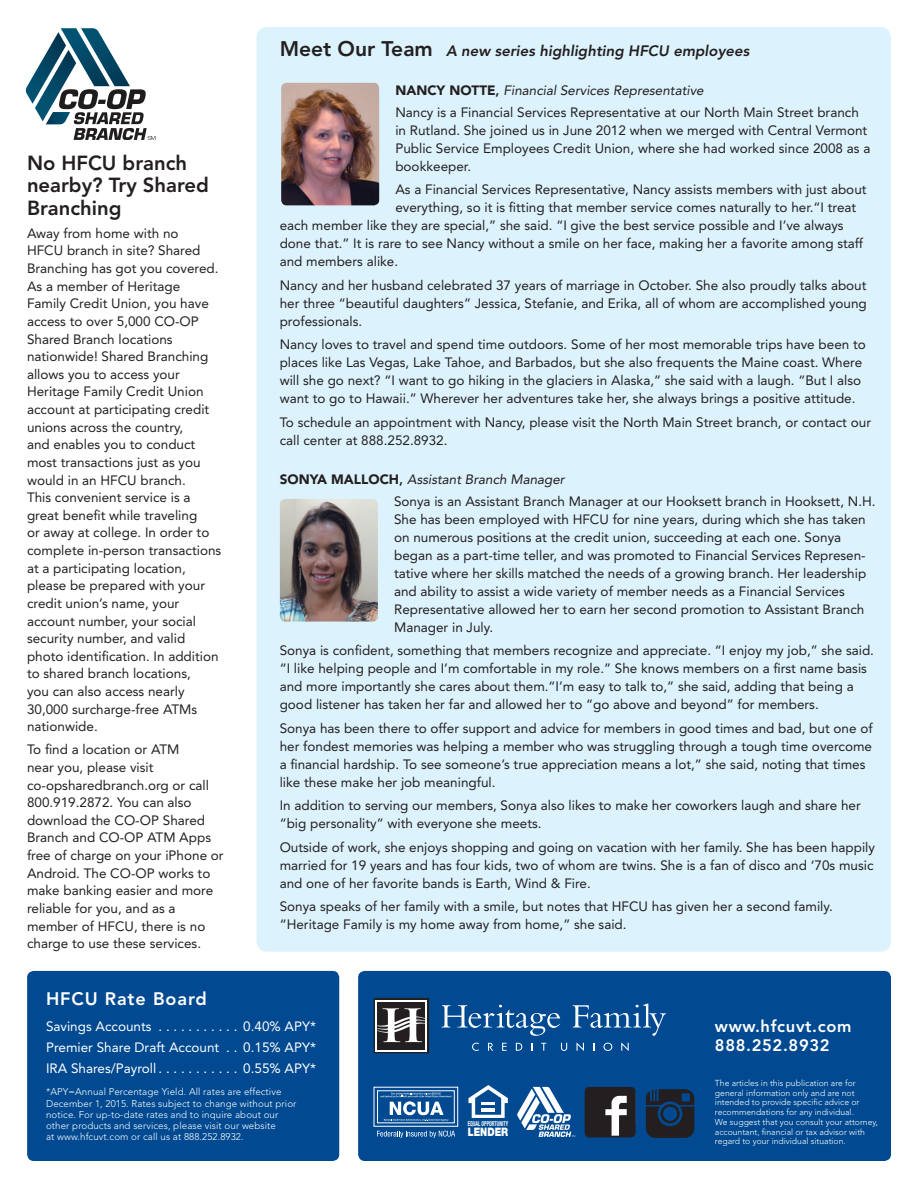
<style>
.page{position:relative;width:918px;height:1188px;background:#fff}
.page>*{position:absolute;margin:0;border:0;box-sizing:border-box;transform-origin:0 0}
.t1{font:800 20.25px/22.5px "Avenir LT Std";color:#231f20}
.t2{font:800 18px "Avenir LT Std";letter-spacing:.05em;color:#fff}
.t3{font:800 16.5px "Avenir LT Std";letter-spacing:.04em;color:#fff}
.t4{font:italic 800 15px "Avenir LT Std";color:#231f20}
.t5{font:13.5px/17.7px "Avenir LT Std";color:#231f20}
.t6{font:13.5px "Avenir LT Std";color:#fff}
.t7{font:italic 13.5px "Avenir LT Std";color:#231f20}
.t8{font:900 11.7px "Helvetica Neue LT Std";color:#fff;scale:.8 1}
.t9{font:300 9.75px/11.2px "Avenir LT Std";letter-spacing:.01em;color:#fff}
.t10{font:300 8.7px/9.8px "Avenir LT Std";color:#fff}
.t11{font:700 condensed 6.75px "Helvetica Neue LT Std";color:#fff;scale:.71 1}
.s1{font-style:normal;font-size:21px}
.s2{font-weight:900;font-style:normal}
.s3{font-weight:800;font-style:normal}
</style>
<div class="page">
<div style="left:256px;top:27px;width:635px;height:925px;background:#dcf2fc;border-radius:11px"></div>
<img style="left:280px;top:499px;width:98px;height:123px">
<img style="left:281px;top:83px;width:98px;height:122px">
<svg style="left:26px;top:28px;width:129px;height:112px"></svg>
<div style="left:27px;top:971px;width:312px;height:190px;background:#014a91;border-radius:7px"></div>
<div style="left:358px;top:971px;width:533px;height:190px;background:#014a91;border-radius:7px"></div>
<svg style="left:441px;top:1005px;width:119px;height:31px"></svg>
<svg style="left:573px;top:1004px;width:93px;height:32px"></svg>
<svg style="left:472px;top:1043px;width:7px;height:8px"></svg>
<svg style="left:488px;top:1043px;width:5px;height:8px"></svg>
<svg style="left:502px;top:1043px;width:5px;height:8px"></svg>
<svg style="left:516px;top:1043px;width:6px;height:8px"></svg>
<svg style="left:541px;top:1043px;width:5px;height:8px"></svg>
<svg style="left:561px;top:1043px;width:6px;height:8px"></svg>
<svg style="left:577px;top:1042px;width:7px;height:9px"></svg>
<svg style="left:603px;top:1043px;width:9px;height:8px"></svg>
<svg style="left:621px;top:1042px;width:8px;height:9px"></svg>
<svg style="left:374px;top:998px;width:55px;height:55px"></svg>
<div style="left:374px;top:1087px;width:84px;height:40px;border:1px solid #fff"></div>
<div style="left:377px;top:1090px;width:78px;height:33px;border:1px solid #fff"></div>
<svg style="left:380px;top:1092px;width:72px;height:29px"></svg>
<svg style="left:377px;top:1131px;width:78px;height:7px"></svg>
<svg style="left:517px;top:1087px;width:58px;height:50px"></svg>
<svg style="left:468px;top:1085px;width:40px;height:33px"></svg>
<hr style="left:481px;top:1102px;width:14px;height:3px;background:#fff">
<hr style="left:481px;top:1108px;width:14px;height:4px;background:#fff">
<svg style="left:585px;top:1087px;width:50px;height:50px"></svg>
<svg style="left:646px;top:1089px;width:48px;height:49px"></svg>
<p class="t1" style="left:27px;top:152px;width:183px">No HFCU branch nearby? Try Shared<br>Branching</p>
<p class="t5" style="left:27px;top:224px;width:196px">Away from home with no<br>HFCU branch in site? Shared<br>Branching has got you covered.<br>As a member of Heritage<br>Family Credit Union, you have access to over 5,000 CO-OP<br>Shared Branch locations nationwide! Shared Branching allows you to access your<br>Heritage Family Credit Union account at participating credit unions across the country,<br>and enables you to conduct most transactions just as you would in an HFCU branch.<br>This convenient service is a great benefit while traveling<br>or away at college. In order to complete in-person transactions at a participating location, please be prepared with your credit union’s name, your account number, your social security number, and valid photo identification. In addition to shared branch locations,<br>you can also access nearly<br>30,000 surcharge-free ATMs nationwide.</p>
<p class="t5" style="left:27px;top:741px;width:198px">To find a location or ATM<br>near you, please visit co-opsharedbranch.org or call<br>800.919.2872. You can also download the CO-OP Shared<br>Branch and CO-OP ATM Apps free of charge on your iPhone or<br>Android. The CO-OP works to make banking easier and more reliable for you, and as a member of HFCU, there is no charge to use these services.</p>
<p class="t4" style="left:280px;top:42px;width:471px"><span class="s1">Meet Our Team</span> A new series highlighting HFCU employees</p>
<p class="t7" style="left:395px;top:83px;width:310px"><span class="s2">NANCY NOTTE</span><span class="s3">,</span> Financial Services Representative</p>
<p class="t5" style="left:395px;top:103px;width:477px">Nancy is a Financial Services Representative at our North Main Street branch in Rutland. She joined us in June 2012 when we merged with Central Vermont Public Service Employees Credit Union, where she had worked since 2008 as a bookkeeper.</p>
<p class="t5" style="left:395px;top:181px;width:473px">As a Financial Services Representative, Nancy assists members with just about</p>
<p class="t5" style="left:395px;top:199px;width:463px">everything, so it is fitting that member service comes naturally to her.“I treat</p>
<p class="t5" style="left:280px;top:217px;width:566px">each member like they are special,” she said. “I give the best service possible and I’ve always</p>
<p class="t5" style="left:280px;top:235px;width:585px">done that.” It is rare to see Nancy without a smile on her face, making her a favorite among staff</p>
<p class="t5" style="left:280px;top:253px;width:120px">and members alike.</p>
<p class="t5" style="left:280px;top:276px;width:589px;text-align:justify">Nancy and her husband celebrated 37 years of marriage in October. She also proudly talks about her three “beautiful daughters” Jessica, Stefanie, and Erika, all of whom are accomplished young professionals.</p>
<p class="t5" style="left:280px;top:336px;width:588px">Nancy loves to travel and spend time outdoors. Some of her most memorable trips have been to places like Las Vegas, Lake Tahoe, and Barbados, but she also frequents the Maine coast. Where will she go next? “I want to go hiking in the glaciers in Alaska,” she said with a laugh. “But I also want to go to Hawaii.” Wherever her adventures take her, she always brings a positive attitude.</p>
<p class="t5" style="left:280px;top:413px;width:593px">To schedule an appointment with Nancy, please visit the North Main Street branch, or contact our call center at 888.252.8932.</p>
<p class="t7" style="left:280px;top:472px;width:287px"><span class="s2">SONYA MALLOCH</span><span class="s3">,</span> Assistant Branch Manager</p>
<p class="t5" style="left:394px;top:492px;width:483px">Sonya is an Assistant Branch Manager at our Hooksett branch in Hooksett, N.H.<br>She has been employed with HFCU for nine years, during which she has taken on numerous positions at the credit union, succeeding at each one. Sonya began as a part-time teller, and was promoted to Financial Services Represen&shy;tative where her skills matched the needs of a growing branch. Her leadership and ability to assist a wide variety of member needs as a Financial Services Representative allowed her to earn her second promotion to Assistant Branch Manager in July.</p>
<p class="t5" style="left:280px;top:642px;width:596px">Sonya is confident, something that members recognize and appreciate. “I enjoy my job,” she said. “I like helping people and I’m comfortable in my role.” She knows members on a first name basis and more importantly she cares about them.“I’m easy to talk to,” she said, adding that being a good listener has taken her far and allowed her to “go above and beyond” for members.</p>
<p class="t5" style="left:280px;top:719px;width:594px">Sonya has been there to offer support and advice for members in good times and bad, but one of her fondest memories was helping a member who was struggling through a tough time overcome a financial hardship. To see someone’s true appreciation means a lot,” she said, noting that times like these make her job meaningful.</p>
<p class="t5" style="left:280px;top:797px;width:583px">In addition to serving our members, Sonya also likes to make her coworkers laugh and share her “big personality” with everyone she meets.</p>
<p class="t5" style="left:280px;top:838px;width:597px;text-align:justify">Outside of work, she enjoys shopping and going on vacation with her family. She has been happily married for 19 years and has four kids, two of whom are twins. She is a fan of disco and ‘70s music and one of her favorite bands is Earth, Wind &amp; Fire.</p>
<p class="t5" style="left:280px;top:897px;width:555px">Sonya speaks of her family with a smile, but notes that HFCU has given her a second family. “Heritage Family is my home away from home,” she said.</p>
<p class="t2" style="left:46px;top:988px;width:162px">HFCU Rate Board</p>
<p class="t6" style="left:46px;top:1019px;width:114px">Savings Accounts ............</p>
<p class="t6" style="left:243px;top:1019px;width:74px">0.40% APY*</p>
<p class="t6" style="left:46px;top:1040px;width:181px">Premier Share Draft Account ...</p>
<p class="t6" style="left:243px;top:1040px;width:74px">0.15% APY*</p>
<p class="t6" style="left:46px;top:1061px;width:115px">IRA Shares/Payroll............</p>
<p class="t6" style="left:243px;top:1061px;width:74px">0.55% APY*</p>
<p class="t9" style="left:46px;top:1087px;width:237px">*APY=Annual Percentage Yield. All rates are effective</p>
<p class="t9" style="left:46px;top:1098px;width:252px">December 1, 2015. Rates subject to change without prior</p>
<p class="t9" style="left:46px;top:1109px;width:234px">notice. For up-to-date rates and to inquire about our other products and services, please visit our website at www.hfcuvt.com or call us at 888.252.8932.</p>
<p class="t11" style="left:468px;top:1119px;width:58px">EQUAL OPPORTUNITY</p>
<p class="t8" style="left:468px;top:1125px;width:52px">LENDER</p>
<p class="t3" style="left:715px;top:1016px;width:138px">www.hfcuvt.com</p>
<p class="t3" style="left:715px;top:1036px;width:116px">888.252.8932</p>
<p class="t10" style="left:715px;top:1078px;width:165px">The articles in this publication are for general information only and are not intended to provide specific advice or recommendations for any individual.<br>We suggest that you consult your attorney, accountant, financial or tax advisor with regard to your individual situation.</p>
</div>
